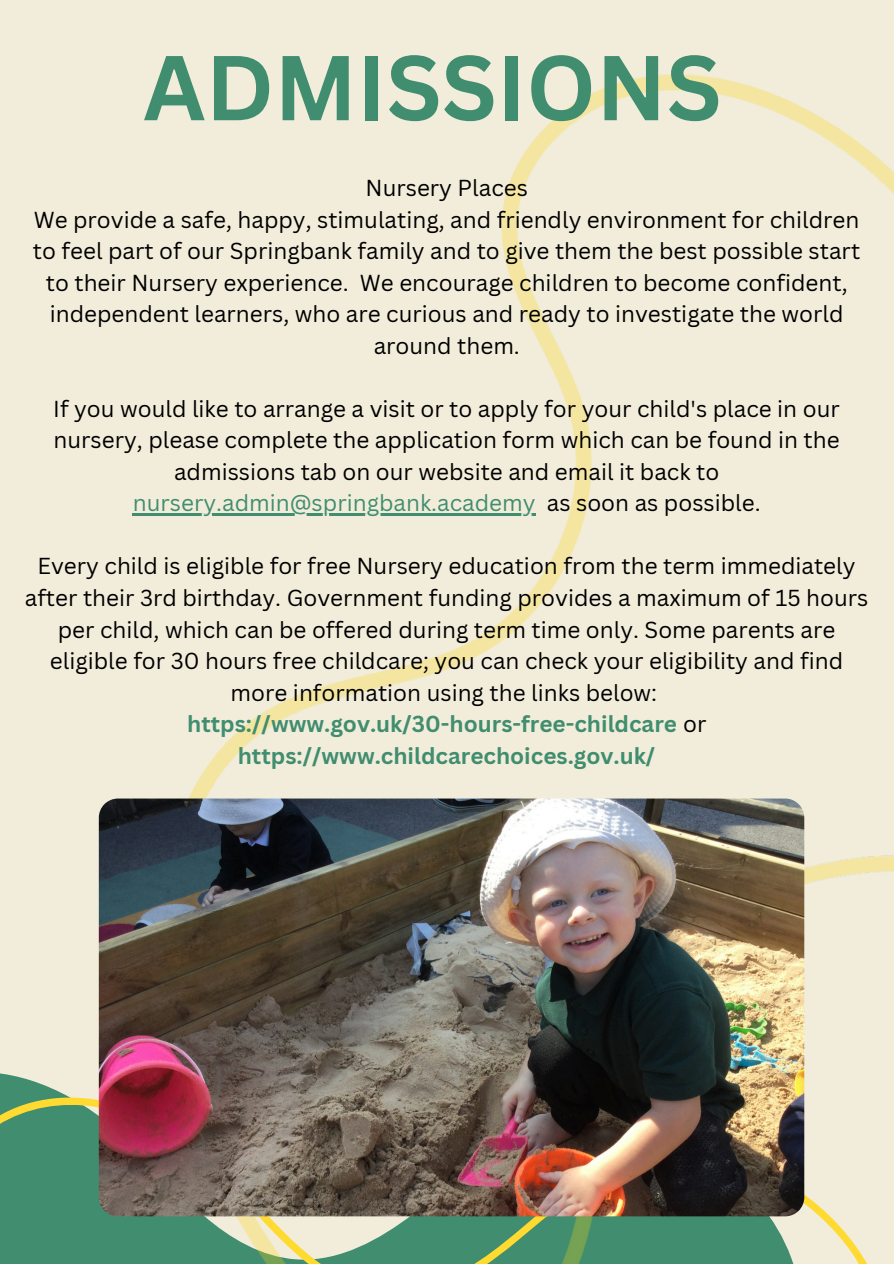
<style>
.page{position:relative;width:894px;height:1264px;background:#fff}
.page>*{position:absolute;margin:0;border:0;box-sizing:border-box;transform-origin:0 0}
.t1{font:700 89.85px "Canva Sans";color:#418d6f}
.t2{font:22.5px/31.5px "Canva Sans";color:#000;text-align:center}
.t3{font:22.5px "Canva Sans";color:#418d6f}
.s1{color:#000}
.s2{font-weight:700;color:#418d6f}
</style>
<div class="page">
<div style="left:0;top:0;width:893px;height:1263px;background:#f2eddb"></div>
<svg style="left:0;top:996px;width:145px;height:267px;fill:#418d6f"></svg>
<img style="left:145px;top:74px;width:748px;height:1189px">
<hr style="left:133px;top:513px;width:402px;height:3px;background:#418d6f">
<img style="left:99px;top:798px;width:705px;height:418px">
<p class="t1" style="left:143px;top:24px;width:580px">ADMISSIONS</p>
<h1 class="t2" style="left:365px;top:172px;width:164px">Nursery Places</h1>
<p class="t2" style="left:33px;top:203px;width:828px">We provide a safe, happy, stimulating, and friendly environment for children to feel part of our Springbank family and to give them the best possible start to their Nursery experience. We encourage children to become confident, independent learners, who are curious and ready to investigate the world around them.</p>
<p class="t2" style="left:53px;top:392px;width:787px">If you would like to arrange a visit or to apply for your child's place in our nursery, please complete the application form which can be found in the admissions tab on our website and email it back to</p>
<p class="t3" style="left:133px;top:487px;width:629px">nursery.admin@springbank.academy <span class="s1">as soon as possible.</span></p>
<p class="t2" style="left:25px;top:550px;width:844px">Every child is eligible for free Nursery education from the term immediately after their 3rd birthday. Government funding provides a maximum of 15 hours per child, which can be offered during term time only. Some parents are</p>
<p class="t2" style="left:50px;top:644px;width:794px">eligible for 30 hours free childcare; you can check your eligibility and find more information using the links below: <span class="s2">https://www.gov.uk/30-hours-free-childcare</span> or <span class="s2">https://www.childcarechoices.gov.uk/</span></p>
</div>
